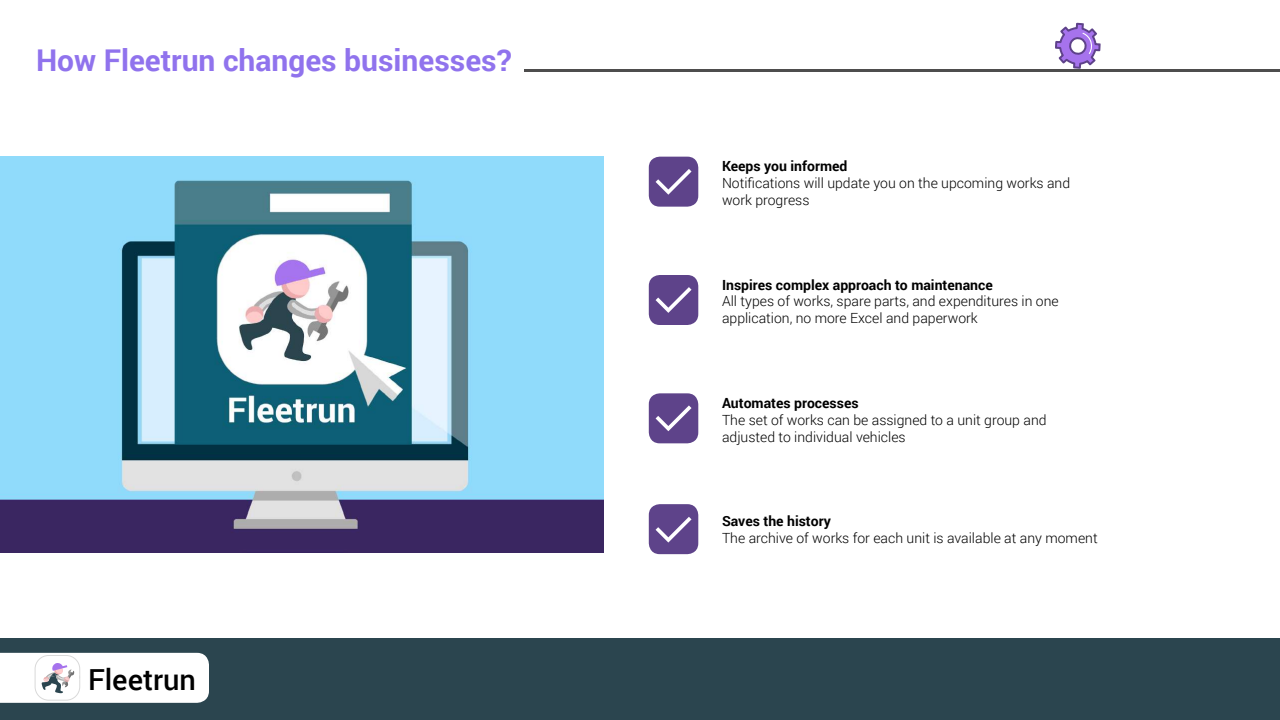
<style>
.page{position:relative;width:1280px;height:720px;background:#fff}
.page>*{position:absolute;margin:0;border:0;box-sizing:border-box;transform-origin:0 0}
.t1{font:700 30px "Roboto";color:#9073ed}
.t2{font:500 29px "Roboto";color:#000}
.t3{font:300 14px/16.8px "Roboto";color:#000}
.t4{font:700 14px "Roboto";color:#000}
</style>
<div class="page">
<div style="left:0;top:638px;width:1280px;height:82px;background:#2b454f"></div>
<hr style="left:525px;top:69px;width:755px;height:2px;background:#4e4d4d">
<svg style="left:0;top:653px;width:209px;height:50px"></svg>
<svg style="left:1054px;top:22px;width:48px;height:50px"></svg>
<img style="left:0;top:157px;width:604px;height:396px">
<div style="left:649px;top:157px;width:49px;height:50px;background:#5e438a;border-radius:11px"></div>
<div style="left:649px;top:275px;width:49px;height:50px;background:#5e438a;border-radius:11px"></div>
<div style="left:649px;top:393px;width:49px;height:50px;background:#5e438a;border-radius:11px"></div>
<div style="left:649px;top:504px;width:49px;height:50px;background:#5e438a;border-radius:11px"></div>
<svg style="left:656px;top:169px;width:36px;height:26px"></svg>
<svg style="left:656px;top:287px;width:36px;height:26px"></svg>
<svg style="left:656px;top:405px;width:36px;height:26px"></svg>
<svg style="left:656px;top:517px;width:36px;height:26px"></svg>
<h1 class="t1" style="left:36px;top:39px;width:477px">How Fleetrun changes businesses?</h1>
<h2 class="t2" style="left:88px;top:659px;width:109px">Fleetrun</h2>
<p class="t4" style="left:722px;top:156px;width:127px">Keeps you informed</p>
<p class="t3" style="left:722px;top:174px;width:350px">Notifications will update you on the upcoming works and work progress</p>
<p class="t4" style="left:722px;top:275px;width:272px">Inspires complex approach to maintenance</p>
<p class="t3" style="left:722px;top:293px;width:338px">All types of works, spare parts, and expenditures in one application, no more Excel and paperwork</p>
<p class="t4" style="left:722px;top:393px;width:138px">Automates processes</p>
<p class="t3" style="left:722px;top:411px;width:326px">The set of works can be assigned to a unit group and adjusted to individual vehicles</p>
<p class="t4" style="left:722px;top:511px;width:111px">Saves the history</p>
<p class="t3" style="left:722px;top:529px;width:377px">The archive of works for each unit is available at any moment</p>
</div>
